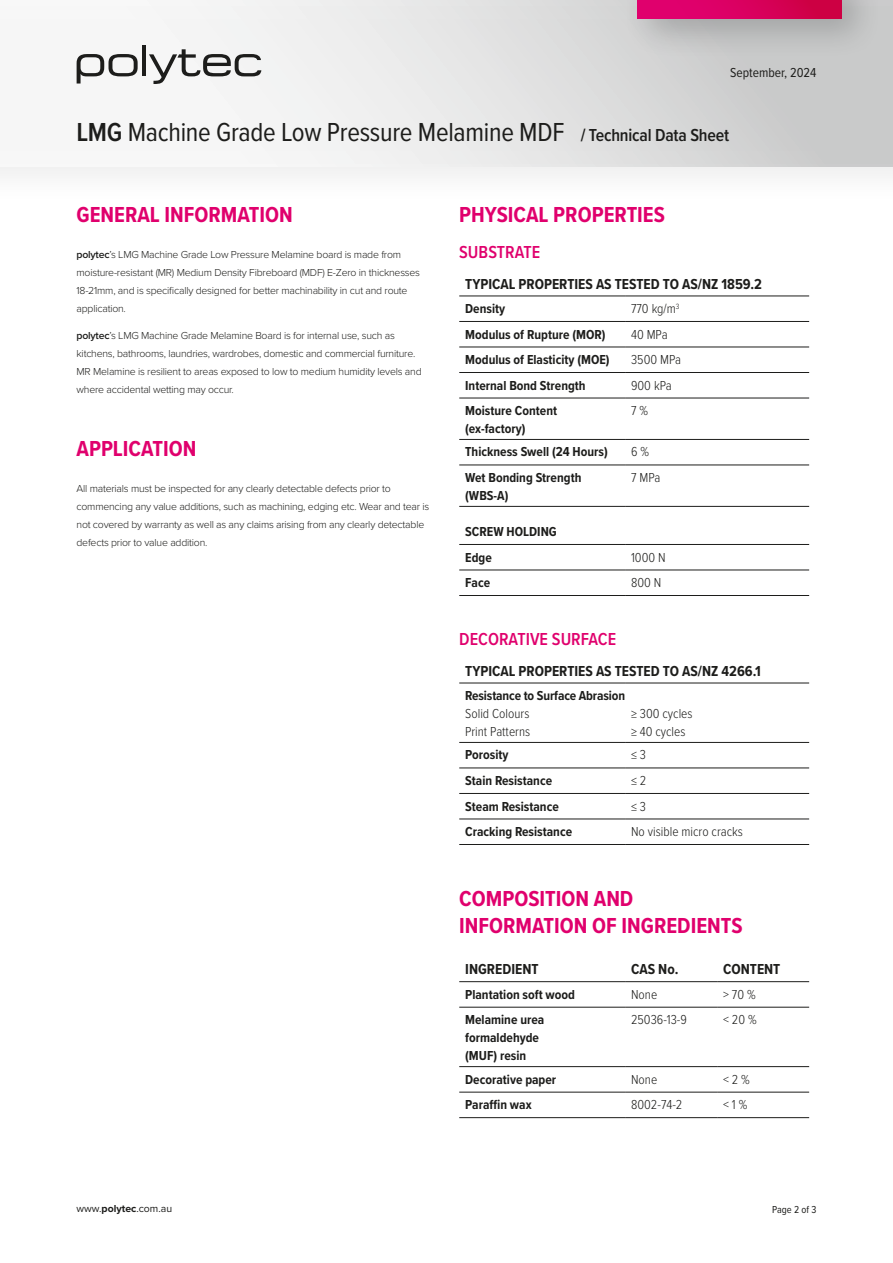
<style>
.page{position:relative;width:893px;height:1263px;background:#fff}
.page>*{position:absolute;margin:0;border:0;box-sizing:border-box;transform-origin:0 0}
.t1{font:27px "Proxima Nova Cond";letter-spacing:-.01em;color:#1d1d1b}
.t2{font:700 22.5px/27px "Proxima Nova Cond";color:#e0006d}
.t3{font:600 18px "Proxima Nova Cond";color:#e0006d}
.t4{font:700 15px "Proxima Nova Cond";color:#1d1d1b}
.t5{font:700 13.5px/18px "Proxima Nova Cond";color:#1d1d1b}
.t6{font:300 13.5px/18px "Proxima Nova Cond";color:#1d1d1b}
.t7{font:13.5px "Proxima Nova Cond";color:#1d1d1b}
.t8{font:300 10.5px/18px "Proxima Nova";letter-spacing:-.02em;color:#1d1d1b}
.t9{font:10.5px "Proxima Nova";color:#1d1d1b}
.t10{font:10.5px "Proxima Nova Cond";color:#1d1d1b}
.s1{font-weight:600}
.s2{font-weight:600;font-size:18px}
.s3{font-weight:700}
</style>
<div class="page">
<div style="left:0;top:0;width:893px;height:206px;background:#fafafa"></div>
<div style="left:0;top:0;width:893px;height:167px;background:linear-gradient(to right,#fff,#c9caca)"></div>
<hr style="left:459px;top:296px;width:166px;height:1px;background:#1d1d1b">
<hr style="left:625px;top:296px;width:184px;height:1px;background:#1d1d1b">
<hr style="left:459px;top:321px;width:166px;height:1px;background:#1d1d1b">
<hr style="left:625px;top:321px;width:184px;height:1px;background:#1d1d1b">
<hr style="left:459px;top:347px;width:166px;height:1px;background:#1d1d1b">
<hr style="left:625px;top:347px;width:184px;height:1px;background:#1d1d1b">
<hr style="left:459px;top:372px;width:166px;height:1px;background:#1d1d1b">
<hr style="left:625px;top:372px;width:184px;height:1px;background:#1d1d1b">
<hr style="left:459px;top:398px;width:166px;height:1px;background:#1d1d1b">
<hr style="left:625px;top:398px;width:184px;height:1px;background:#1d1d1b">
<hr style="left:459px;top:439px;width:166px;height:1px;background:#1d1d1b">
<hr style="left:625px;top:439px;width:184px;height:1px;background:#1d1d1b">
<hr style="left:459px;top:465px;width:166px;height:1px;background:#1d1d1b">
<hr style="left:625px;top:465px;width:184px;height:1px;background:#1d1d1b">
<hr style="left:459px;top:506px;width:166px;height:1px;background:#1d1d1b">
<hr style="left:625px;top:506px;width:184px;height:1px;background:#1d1d1b">
<hr style="left:459px;top:544px;width:166px;height:1px;background:#1d1d1b">
<hr style="left:625px;top:544px;width:184px;height:1px;background:#1d1d1b">
<hr style="left:459px;top:570px;width:166px;height:1px;background:#1d1d1b">
<hr style="left:625px;top:570px;width:184px;height:1px;background:#1d1d1b">
<hr style="left:459px;top:595px;width:166px;height:1px;background:#1d1d1b">
<hr style="left:625px;top:595px;width:184px;height:1px;background:#1d1d1b">
<hr style="left:459px;top:683px;width:166px;height:1px;background:#1d1d1b">
<hr style="left:625px;top:683px;width:184px;height:1px;background:#1d1d1b">
<hr style="left:459px;top:742px;width:166px;height:1px;background:#1d1d1b">
<hr style="left:625px;top:742px;width:184px;height:1px;background:#1d1d1b">
<hr style="left:459px;top:768px;width:166px;height:1px;background:#1d1d1b">
<hr style="left:625px;top:768px;width:184px;height:1px;background:#1d1d1b">
<hr style="left:459px;top:793px;width:166px;height:1px;background:#1d1d1b">
<hr style="left:625px;top:793px;width:184px;height:1px;background:#1d1d1b">
<hr style="left:459px;top:819px;width:166px;height:1px;background:#1d1d1b">
<hr style="left:625px;top:819px;width:184px;height:1px;background:#1d1d1b">
<hr style="left:459px;top:844px;width:166px;height:1px;background:#1d1d1b">
<hr style="left:625px;top:844px;width:184px;height:1px;background:#1d1d1b">
<hr style="left:459px;top:981px;width:166px;height:1px;background:#1d1d1b">
<hr style="left:625px;top:981px;width:92px;height:1px;background:#1d1d1b">
<hr style="left:717px;top:981px;width:92px;height:1px;background:#1d1d1b">
<hr style="left:459px;top:1007px;width:166px;height:1px;background:#1d1d1b">
<hr style="left:625px;top:1007px;width:92px;height:1px;background:#1d1d1b">
<hr style="left:717px;top:1007px;width:92px;height:1px;background:#1d1d1b">
<hr style="left:459px;top:1066px;width:166px;height:1px;background:#1d1d1b">
<hr style="left:625px;top:1066px;width:92px;height:1px;background:#1d1d1b">
<hr style="left:717px;top:1066px;width:92px;height:1px;background:#1d1d1b">
<hr style="left:459px;top:1092px;width:166px;height:1px;background:#1d1d1b">
<hr style="left:625px;top:1092px;width:92px;height:1px;background:#1d1d1b">
<hr style="left:717px;top:1092px;width:92px;height:1px;background:#1d1d1b">
<hr style="left:459px;top:1117px;width:166px;height:1px;background:#1d1d1b">
<hr style="left:625px;top:1117px;width:92px;height:1px;background:#1d1d1b">
<hr style="left:717px;top:1117px;width:92px;height:1px;background:#1d1d1b">
<div style="left:621px;top:0;width:261px;height:59px;background:#0d0f11;opacity:.2"></div>
<div style="left:638px;top:0;width:204px;height:19px;background:linear-gradient(to right,#e40077,#cd0043)"></div>
<svg style="left:77px;top:54px;width:61px;height:30px"></svg>
<svg style="left:149px;top:49px;width:112px;height:35px"></svg>
<hr style="left:142px;top:45px;width:4px;height:31px;background:#1d1d1b">
<p class="t7" style="left:730px;top:62px;width:88px">September, 2024</p>
<h1 class="t1" style="left:77px;top:112px;width:654px"><span class="s1">LMG</span> Machine Grade Low Pressure Melamine MDF <span class="s2">/ Technical Data Sheet</span></h1>
<h2 class="t2" style="left:77px;top:201px;width:218px">GENERAL INFORMATION</h2>
<p class="t8" style="left:77px;top:245px;width:345px"><span class="s1">polytec</span>’s LMG Machine Grade Low Pressure Melamine board is made from moisture-resistant (MR) Medium Density Fibreboard (MDF) E-Zero in thicknesses 18-21mm, and is specifically designed for better machinability in cut and route application.</p>
<p class="t8" style="left:77px;top:326px;width:347px"><span class="s1">polytec</span>’s LMG Machine Grade Melamine Board is for internal use, such as kitchens, bathrooms, laundries, wardrobes, domestic and commercial furniture.<br>MR Melamine is resilient to areas exposed to low to medium humidity levels and where accidental wetting may occur.</p>
<h2 class="t2" style="left:77px;top:435px;width:121px">APPLICATION</h2>
<p class="t8" style="left:77px;top:479px;width:354px">All materials must be inspected for any clearly detectable defects prior to commencing any value additions, such as machining, edging etc. Wear and tear is not covered by warranty as well as any claims arising from any clearly detectable defects prior to value addition.</p>
<h2 class="t2" style="left:459px;top:200px;width:207px">PHYSICAL PROPERTIES</h2>
<h3 class="t3" style="left:459px;top:239px;width:83px">SUBSTRATE</h3>
<h3 class="t4" style="left:465px;top:273px;width:298px">TYPICAL PROPERTIES AS TESTED TO AS/NZ 1859.2</h3>
<p class="t5" style="left:465px;top:299px;width:41px">Density</p>
<p class="t6" style="left:631px;top:299px;width:50px">770 kg/m<sup>3</sup></p>
<p class="t5" style="left:465px;top:325px;width:142px">Modulus of Rupture (MOR)</p>
<p class="t6" style="left:631px;top:324px;width:38px">40 MPa</p>
<p class="t5" style="left:465px;top:350px;width:146px">Modulus of Elasticity (MOE)</p>
<p class="t6" style="left:631px;top:350px;width:52px">3500 MPa</p>
<p class="t5" style="left:465px;top:376px;width:122px">Internal Bond Strength</p>
<p class="t6" style="left:631px;top:375px;width:42px">900 kPa</p>
<p class="t5" style="left:465px;top:401px;width:93px">Moisture Content (ex-factory)</p>
<p class="t6" style="left:631px;top:401px;width:19px">7 %</p>
<p class="t5" style="left:465px;top:443px;width:144px">Thickness Swell (24 Hours)</p>
<p class="t6" style="left:631px;top:442px;width:20px">6 %</p>
<p class="t5" style="left:465px;top:468px;width:118px">Wet Bonding Strength (WBS-A)</p>
<p class="t6" style="left:631px;top:468px;width:31px">7 MPa</p>
<p class="t5" style="left:465px;top:518px;width:93px;line-height:25.5px">SCREW HOLDING<br>Edge</p>
<p class="t6" style="left:631px;top:547px;width:36px">1000 N</p>
<p class="t5" style="left:465px;top:573px;width:27px">Face</p>
<p class="t6" style="left:631px;top:573px;width:32px">800 N</p>
<h3 class="t3" style="left:459px;top:626px;width:158px">DECORATIVE SURFACE</h3>
<h3 class="t4" style="left:465px;top:660px;width:297px">TYPICAL PROPERTIES AS TESTED TO AS/NZ 4266.1</h3>
<p class="t5" style="left:465px;top:686px;width:161px">Resistance to Surface Abrasion</p>
<p class="t6" style="left:465px;top:704px;width:66px">Solid Colours<br>Print Patterns</p>
<p class="t6" style="left:631px;top:704px;width:63px">≥ 300 cycles ≥ 40 cycles</p>
<p class="t5" style="left:465px;top:746px;width:45px">Porosity</p>
<p class="t6" style="left:631px;top:745px;width:16px">≤ 3</p>
<p class="t5" style="left:465px;top:771px;width:88px">Stain Resistance</p>
<p class="t6" style="left:631px;top:771px;width:17px">≤ 2</p>
<p class="t5" style="left:465px;top:797px;width:95px">Steam Resistance</p>
<p class="t6" style="left:631px;top:796px;width:16px">≤ 3</p>
<p class="t5" style="left:465px;top:822px;width:108px">Cracking Resistance</p>
<p class="t6" style="left:631px;top:822px;width:113px">No visible micro cracks</p>
<h2 class="t2" style="left:459px;top:885px;width:285px">COMPOSITION AND<br>INFORMATION OF INGREDIENTS</h2>
<h3 class="t4" style="left:465px;top:958px;width:75px">INGREDIENT</h3>
<h3 class="t4" style="left:631px;top:958px;width:49px">CAS No.</h3>
<h3 class="t4" style="left:723px;top:958px;width:59px">CONTENT</h3>
<p class="t5" style="left:465px;top:985px;width:111px">Plantation soft wood</p>
<p class="t6" style="left:631px;top:984px;width:28px">None</p>
<p class="t6" style="left:723px;top:984px;width:34px">&gt; 70 %</p>
<p class="t5" style="left:465px;top:1010px;width:81px">Melamine urea formaldehyde (MUF) resin</p>
<p class="t6" style="left:631px;top:1010px;width:57px">25036-13-9</p>
<p class="t6" style="left:723px;top:1010px;width:35px">&lt; 20 %</p>
<p class="t5" style="left:465px;top:1070px;width:92px">Decorative paper</p>
<p class="t6" style="left:631px;top:1069px;width:28px">None</p>
<p class="t6" style="left:723px;top:1069px;width:28px">&lt; 2 %</p>
<p class="t5" style="left:465px;top:1095px;width:68px">Paraffin wax</p>
<p class="t6" style="left:631px;top:1095px;width:53px">8002-74-2</p>
<p class="t6" style="left:723px;top:1095px;width:26px">&lt; 1 %</p>
<p class="t9" style="left:77px;top:1200px;width:97px">www.<span class="s3">polytec</span>.com.au</p>
<p class="t10" style="left:772px;top:1201px;width:46px">Page 2 of 3</p>
</div>
